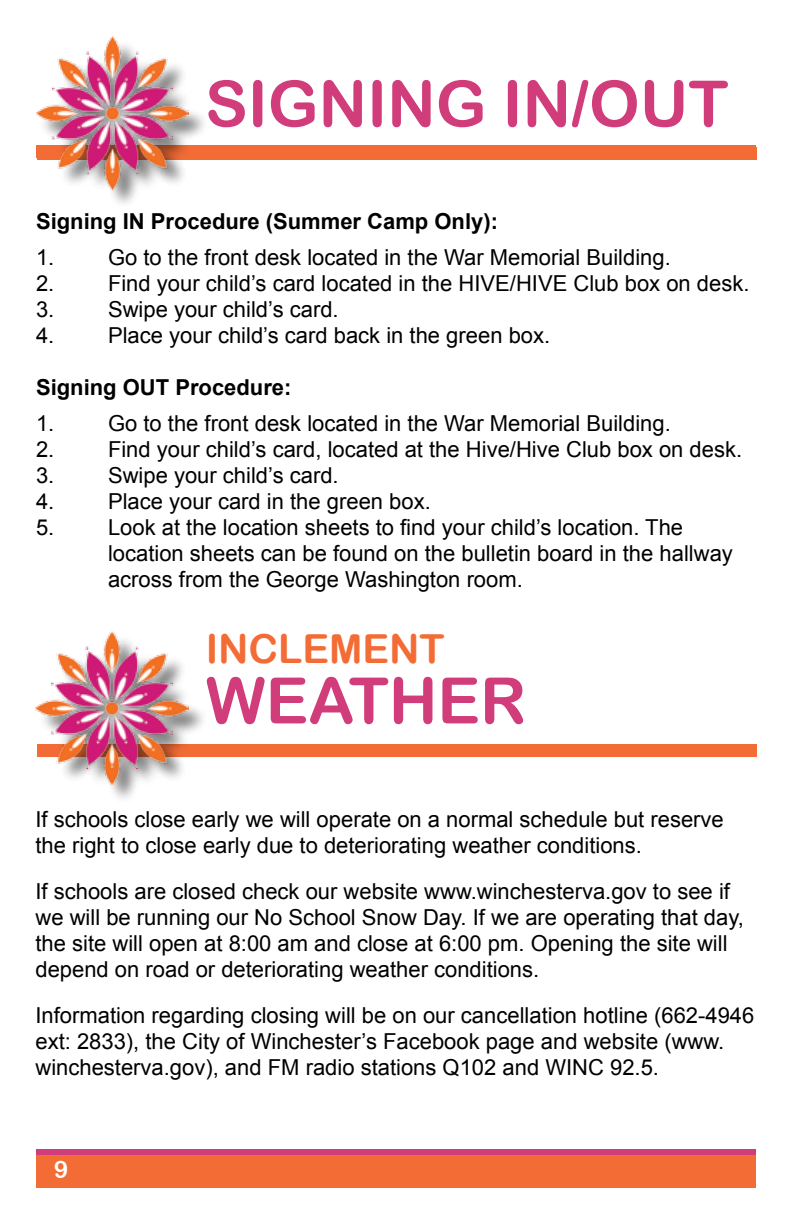
<style>
.page{position:relative;width:792px;height:1224px;background:#fff}
.page>*{position:absolute;margin:0;border:0;box-sizing:border-box;transform-origin:0 0}
.t1{font:64px "Arial Rounded MT Bold";color:#d13c7a}
.t2{font:40px "Arial Rounded MT Bold";color:#f36c35}
.t3{font:24px "Arial Rounded MT Bold";color:#fff}
.t4{font:22px/26px "Arial";color:#000}
.t5{font:700 22px "Arial";color:#000}
</style>
<div class="page">
<div style="left:37px;top:147px;width:720px;height:13px;background:#f36c35"></div>
<div style="left:37px;top:744px;width:720px;height:12px;background:#f36c35"></div>
<div style="left:36px;top:1153px;width:720px;height:35px;background:#f36c35"></div>
<div style="left:36px;top:1149px;width:720px;height:6px;background:#d13c7a"></div>
<div style="left:36px;top:145px;width:720px;height:13px;background:#f36c35"></div>
<div style="left:38px;top:39px;width:172px;height:172px;background:#000;opacity:.5"></div>
<img style="left:36px;top:37px;width:153px;height:153px">
<div style="left:37px;top:634px;width:173px;height:172px;background:#000;opacity:.5"></div>
<img style="left:35px;top:632px;width:153px;height:153px">
<h1 class="t1" style="left:205px;top:66px;width:525px">SIGNING IN/OUT</h1>
<p class="t5" style="left:36px;top:207px;width:464px">Signing IN Procedure (Summer Camp Only):</p>
<p class="t4" style="left:36px;top:245px;width:20px">1.</p>
<p class="t4" style="left:108px;top:245px;width:564px">Go to the front desk located in the War Memorial Building.</p>
<p class="t4" style="left:36px;top:271px;width:20px">2.</p>
<p class="t4" style="left:108px;top:271px;width:643px">Find your child’s card located in the HIVE/HIVE Club box on desk.</p>
<p class="t4" style="left:36px;top:297px;width:20px">3.</p>
<p class="t4" style="left:108px;top:297px;width:232px">Swipe your child’s card.</p>
<p class="t4" style="left:36px;top:323px;width:20px">4.</p>
<p class="t4" style="left:108px;top:323px;width:444px">Place your child’s card back in the green box.</p>
<p class="t5" style="left:36px;top:373px;width:257px">Signing OUT Procedure:</p>
<p class="t4" style="left:36px;top:411px;width:20px">1.</p>
<p class="t4" style="left:108px;top:411px;width:564px">Go to the front desk located in the War Memorial Building.</p>
<p class="t4" style="left:36px;top:437px;width:20px">2.</p>
<p class="t4" style="left:108px;top:437px;width:636px">Find your child’s card, located at the Hive/Hive Club box on desk.</p>
<p class="t4" style="left:36px;top:463px;width:20px">3.</p>
<p class="t4" style="left:108px;top:463px;width:232px">Swipe your child’s card.</p>
<p class="t4" style="left:36px;top:489px;width:20px">4.</p>
<p class="t4" style="left:108px;top:489px;width:324px">Place your card in the green box.</p>
<p class="t4" style="left:36px;top:515px;width:20px">5.</p>
<p class="t4" style="left:108px;top:515px;width:626px">Look at the location sheets to find your child’s location. The location sheets can be found on the bulletin board in the hallway across from the George Washington room.</p>
<h2 class="t2" style="left:206px;top:626px;width:240px">INCLEMENT</h2>
<h1 class="t1" style="left:206px;top:663px;width:322px">WEATHER</h1>
<p class="t4" style="left:35px;top:806px;width:690px">If schools close early we will operate on a normal schedule but reserve the right to close early due to deteriorating weather conditions.</p>
<p class="t4" style="left:35px;top:878px;width:710px">If schools are closed check our website www.winchesterva.gov to see if we will be running our No School Snow Day. If we are operating that day, the site will open at 8:00 am and close at 6:00 pm. Opening the site will depend on road or deteriorating weather conditions.</p>
<p class="t4" style="left:35px;top:1002px;width:720px">Information regarding closing will be on our cancellation hotline (662-4946 ext: 2833), the City of Winchester’s Facebook page and website (www. winchesterva.gov), and FM radio stations Q102 and WINC 92.5.</p>
<p class="t3" style="left:54px;top:1155px;width:16px">9</p>
</div>
